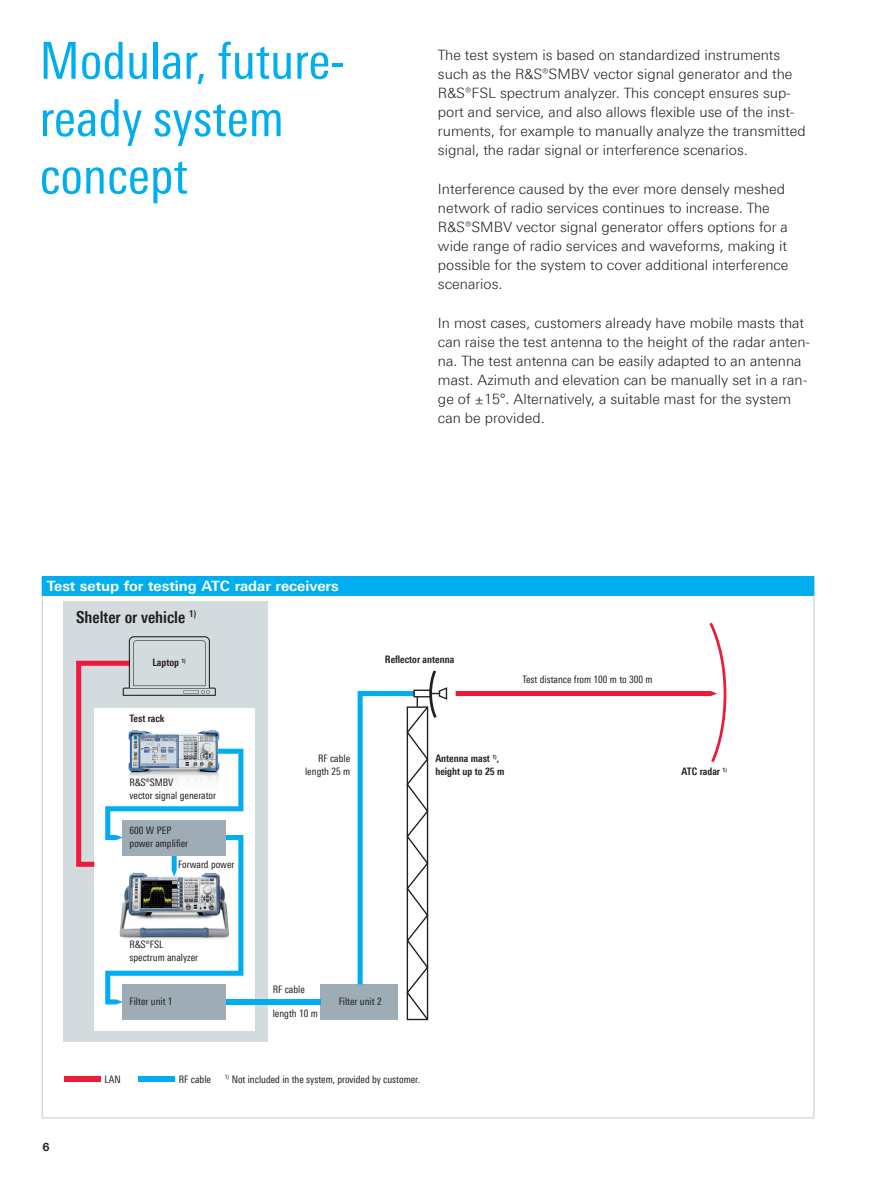
<style>
.page{position:relative;width:893px;height:1191px;background:#fff}
.page>*{position:absolute;margin:0;border:0;box-sizing:border-box;transform-origin:0 0}
.t1{font:51px/57.4px "Linotype Univers 420 Cn";color:#00aeef}
.t2{font:700 16.5px "Linotype Univers 620 Cn";color:#231f20}
.t3{font:300 14.25px/19.2px "Linotype Univers 330";color:#231f20}
.t4{font:700 14.25px "Linotype Univers 630";color:#fff}
.t5{font:700 11.25px "Linotype Univers 630";color:#231f20}
.t6{font:10.35px/13px "Linotype Univers 420 Cn";color:#231f20}
.t7{font:700 10.35px/13px "Linotype Univers 620 Cn";color:#231f20}
</style>
<div class="page">
<div style="left:42px;top:576px;width:772px;height:19px;background:#00aeef"></div>
<svg style="left:814px;top:576px;width:1px;height:19px"></svg>
<hr style="left:42px;top:595px;width:1px;height:522px;background:#c2cbd1">
<hr style="left:814px;top:595px;width:1px;height:522px;background:#c2cbd1">
<hr style="left:42px;top:1117px;width:772px;height:1px;background:#c2cbd1">
<div style="left:64px;top:601px;width:204px;height:441px;background:#d4dbdf"></div>
<div style="left:94px;top:707px;width:160px;height:323px;background:#fff"></div>
<div style="left:123px;top:984px;width:103px;height:35px;background:#9dacb5"></div>
<div style="left:64px;top:1076px;width:37px;height:6px;background:#ed1a3a"></div>
<div style="left:138px;top:1076px;width:37px;height:6px;background:#00aeef"></div>
<div style="left:320px;top:984px;width:77px;height:35px;background:#9dacb5"></div>
<div style="left:226px;top:999px;width:94px;height:5px;background:#00aeef"></div>
<svg style="left:358px;top:670px;width:90px;height:351px"></svg>
<svg style="left:456px;top:622px;width:271px;height:141px"></svg>
<svg style="left:76px;top:636px;width:167px;height:368px"></svg>
<h1 class="t1" style="left:40px;top:32px;width:307px">Modular, future&shy;ready system concept</h1>
<p class="t3" style="left:438px;top:45px;width:369px">The test system is based on standardized instruments such as the R&amp;S®SMBV vector signal generator and the R&amp;S®FSL spectrum analyzer. This concept ensures sup&shy;port and service, and also allows flexible use of the inst&shy;ruments, for example to manually analyze the transmitted signal, the radar signal or interference scenarios.</p>
<p class="t3" style="left:438px;top:179px;width:352px">Interference caused by the ever more densely meshed network of radio services continues to increase. The R&amp;S®SMBV vector signal generator offers options for a wide range of radio services and waveforms, making it possible for the system to cover additional interference scenarios.</p>
<p class="t3" style="left:438px;top:313px;width:374px">In most cases, customers already have mobile masts that can raise the test antenna to the height of the radar anten&shy;na. The test antenna can be easily adapted to an antenna mast. Azimuth and elevation can be manually set in a ran&shy;ge of ±15°. Alternatively, a suitable mast for the system can be provided.</p>
<p class="t4" style="left:47px;top:577px;width:293px">Test setup for testing ATC radar receivers</p>
<p class="t2" style="left:76px;top:607px;width:122px">Shelter or vehicle <sup>1)</sup></p>
<p class="t7" style="left:152px;top:656px;width:35px">Laptop <sup>1)</sup></p>
<p class="t7" style="left:130px;top:712px;width:36px">Test rack</p>
<p class="t6" style="left:130px;top:775px;width:88px">¸SMBV<br>vector signal generator</p>
<p class="t6" style="left:130px;top:824px;width:60px">600 W PEP power amplifier</p>
<p class="t6" style="left:178px;top:857px;width:58px">Forward power</p>
<p class="t6" style="left:130px;top:938px;width:70px">¸FSL spectrum analyzer</p>
<p class="t6" style="left:305px;top:752px;width:47px;text-align:right">RF cable length 25 m</p>
<p class="t7" style="left:385px;top:653px;width:71px">Reflector antenna</p>
<p class="t6" style="left:522px;top:672px;width:132px">Test distance from 100 m to 300 m</p>
<p class="t7" style="left:435px;top:752px;width:71px">Antenna mast <sup>1)</sup>, height up to 25 m</p>
<p class="t7" style="left:682px;top:765px;width:47px">ATC radar <sup>1)</sup></p>
<p class="t5" style="left:43px;top:1139px;width:9px">6</p>
<p class="t6" style="left:130px;top:995px;width:44px">Filter unit 1</p>
<p class="t6" style="left:273px;top:983px;width:34px">RF cable</p>
<p class="t6" style="left:273px;top:1006px;width:47px">length 10 m</p>
<p class="t6" style="left:339px;top:995px;width:44px">Filter unit 2</p>
<p class="t6" style="left:105px;top:1072px;width:18px">LAN</p>
<p class="t6" style="left:179px;top:1072px;width:34px">RF cable</p>
<p class="t6" style="left:225px;top:1072px;width:197px"><sup>1)</sup> Not included in the system, provided by customer.</p>
</div>
